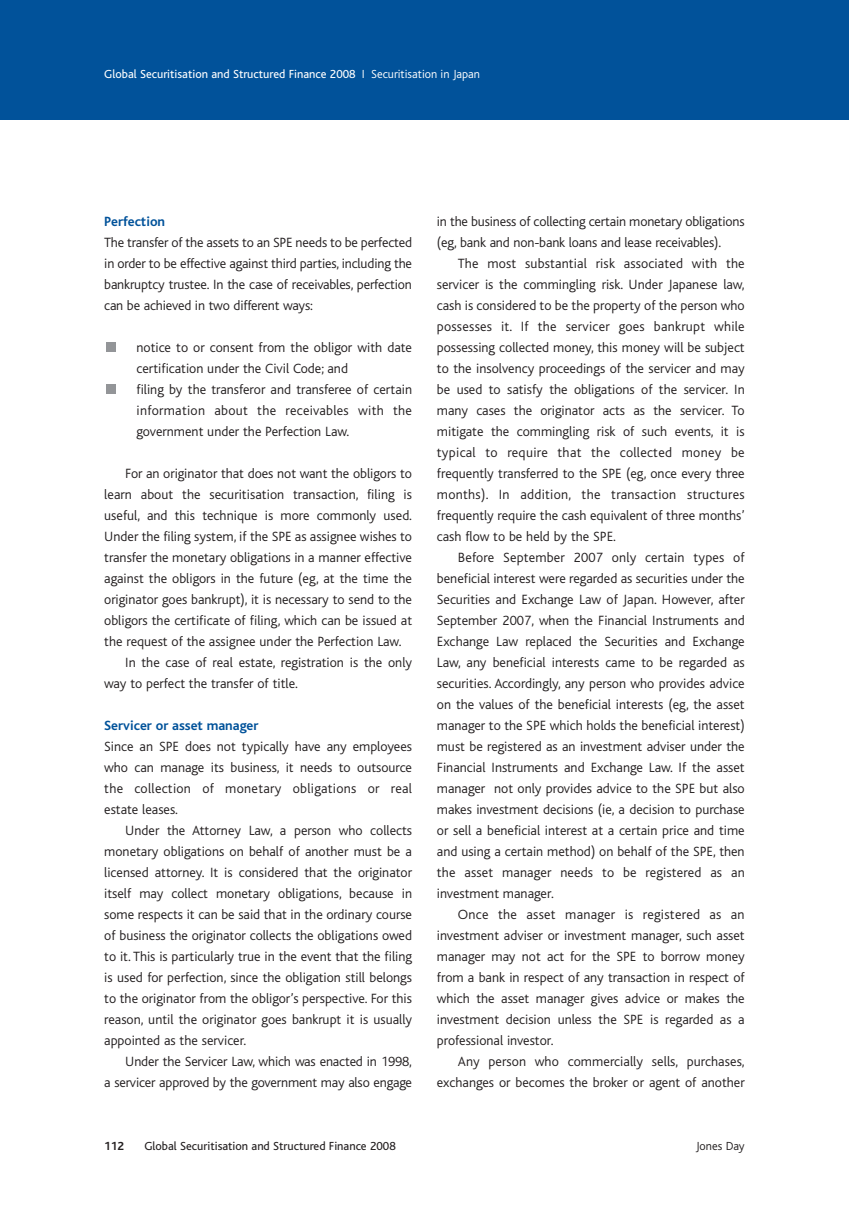
<style>
.page{position:relative;width:849px;height:1221px;background:#fff}
.page>*{position:absolute;margin:0;border:0;box-sizing:border-box;transform-origin:0 0}
.t1{font:300 14px/21px "Bliss";color:#231f20;text-align:justify}
.t2{font:700 14px "Bliss";color:#01529a}
.t3{font:12.25px "Bliss";color:#fff}
.t4{font:12.25px "Bliss";color:#231f20}
.t5{font:300 12.25px "Bliss";color:#231f20}
.t6{font:700 12.25px "Bliss";color:#231f20}
.s1{font-weight:300}
</style>
<div class="page">
<div style="left:0;top:1px;width:848px;height:118px;background:#01529a"></div>
<div style="left:106px;top:384px;width:9px;height:9px;background:#939598"></div>
<div style="left:106px;top:342px;width:9px;height:9px;background:#939598"></div>
<p class="t3" style="left:104px;top:70px;width:377px">Global Securitisation and Structured Finance 2008 <span class="s1">I Securitisation in Japan</span></p>
<p class="t2" style="left:104px;top:216px;width:62px">Perfection</p>
<p class="t1" style="left:104px;top:232px;width:309px">The transfer of the assets to an SPE needs to be perfected in order to be effective against third parties, including the bankruptcy trustee. In the case of receivables, perfection can be achieved in two different ways:</p>
<p class="t1" style="left:136px;top:337px;width:277px;text-align:left">notice to or consent from the obligor with date certification under the Civil Code; and<br>filing by the transferor and transferee of certain information about the receivables with the government under the Perfection Law.</p>
<p class="t1" style="left:125px;top:463px;width:288px">For an originator that does not want the obligors to</p>
<p class="t1" style="left:104px;top:484px;width:309px">learn about the securitisation transaction, filing is</p>
<p class="t1" style="left:104px;top:505px;width:309px">useful, and this technique is more commonly used.</p>
<p class="t1" style="left:104px;top:526px;width:309px">Under the filing system, if the SPE as assignee wishes to</p>
<p class="t1" style="left:104px;top:547px;width:309px">transfer the monetary obligations in a manner effective</p>
<p class="t1" style="left:104px;top:568px;width:309px">against the obligors in the future (eg, at the time the</p>
<p class="t1" style="left:104px;top:589px;width:309px">originator goes bankrupt), it is necessary to send to the</p>
<p class="t1" style="left:104px;top:610px;width:309px">obligors the certificate of filing, which can be issued at</p>
<p class="t1" style="left:104px;top:631px;width:298px">the request of the assignee under the Perfection Law.</p>
<p class="t1" style="left:125px;top:652px;width:288px">In the case of real estate, registration is the only</p>
<p class="t1" style="left:104px;top:673px;width:195px">way to perfect the transfer of title.</p>
<p class="t2" style="left:104px;top:720px;width:156px">Servicer or asset manager</p>
<p class="t1" style="left:104px;top:736px;width:309px">Since an SPE does not typically have any employees who can manage its business, it needs to outsource the collection of monetary obligations or real estate leases.</p>
<p class="t1" style="left:104px;top:820px;width:309px;text-indent:21px">Under the Attorney Law, a person who collects monetary obligations on behalf of another must be a licensed attorney. It is considered that the originator itself may collect monetary obligations, because in some respects it can be said that in the ordinary course of business the originator collects the obligations owed to it. This is particularly true in the event that the filing is used for perfection, since the obligation still belongs to the originator from the obligor’s perspective. For this reason, until the originator goes bankrupt it is usually appointed as the servicer.</p>
<p class="t1" style="left:104px;top:1051px;width:309px;text-align:right">Under the Servicer Law, which was enacted in 1998,<br>a servicer approved by the government may also engage</p>
<p class="t1" style="left:437px;top:211px;width:309px">in the business of collecting certain monetary obligations (eg, bank and non-bank loans and lease receivables).</p>
<p class="t1" style="left:437px;top:253px;width:309px;text-indent:21px">The most substantial risk associated with the servicer is the commingling risk. Under Japanese law, cash is considered to be the property of the person who possesses it. If the servicer goes bankrupt while possessing collected money, this money will be subject to the insolvency proceedings of the servicer and may be used to satisfy the obligations of the servicer. In many cases the originator acts as the servicer. To mitigate the commingling risk of such events, it is typical to require that the collected money be frequently transferred to the SPE (eg, once every three months). In addition, the transaction structures frequently require the cash equivalent of three months’ cash flow to be held by the SPE.</p>
<p class="t1" style="left:437px;top:547px;width:309px;text-indent:21px">Before September 2007 only certain types of beneficial interest were regarded as securities under the Securities and Exchange Law of Japan. However, after September 2007, when the Financial Instruments and Exchange Law replaced the Securities and Exchange Law, any beneficial interests came to be regarded as securities. Accordingly, any person who provides advice on the values of the beneficial interests (eg, the asset manager to the SPE which holds the beneficial interest) must be registered as an investment adviser under the Financial Instruments and Exchange Law. If the asset manager not only provides advice to the SPE but also makes investment decisions (ie, a decision to purchase or sell a beneficial interest at a certain price and time and using a certain method) on behalf of the SPE, then the asset manager needs to be registered as an investment manager.</p>
<p class="t1" style="left:437px;top:904px;width:309px;text-indent:21px">Once the asset manager is registered as an investment adviser or investment manager, such asset manager may not act for the SPE to borrow money from a bank in respect of any transaction in respect of which the asset manager gives advice or makes the investment decision unless the SPE is regarded as a professional investor.</p>
<p class="t1" style="left:437px;top:1051px;width:309px;text-align:right">Any person who commercially sells, purchases, exchanges or becomes the broker or agent of another</p>
<p class="t6" style="left:104px;top:1141px;width:21px">112</p>
<p class="t4" style="left:144px;top:1141px;width:253px">Global Securitisation and Structured Finance 2008</p>
<p class="t5" style="left:696px;top:1140px;width:50px">Jones Day</p>
</div>
